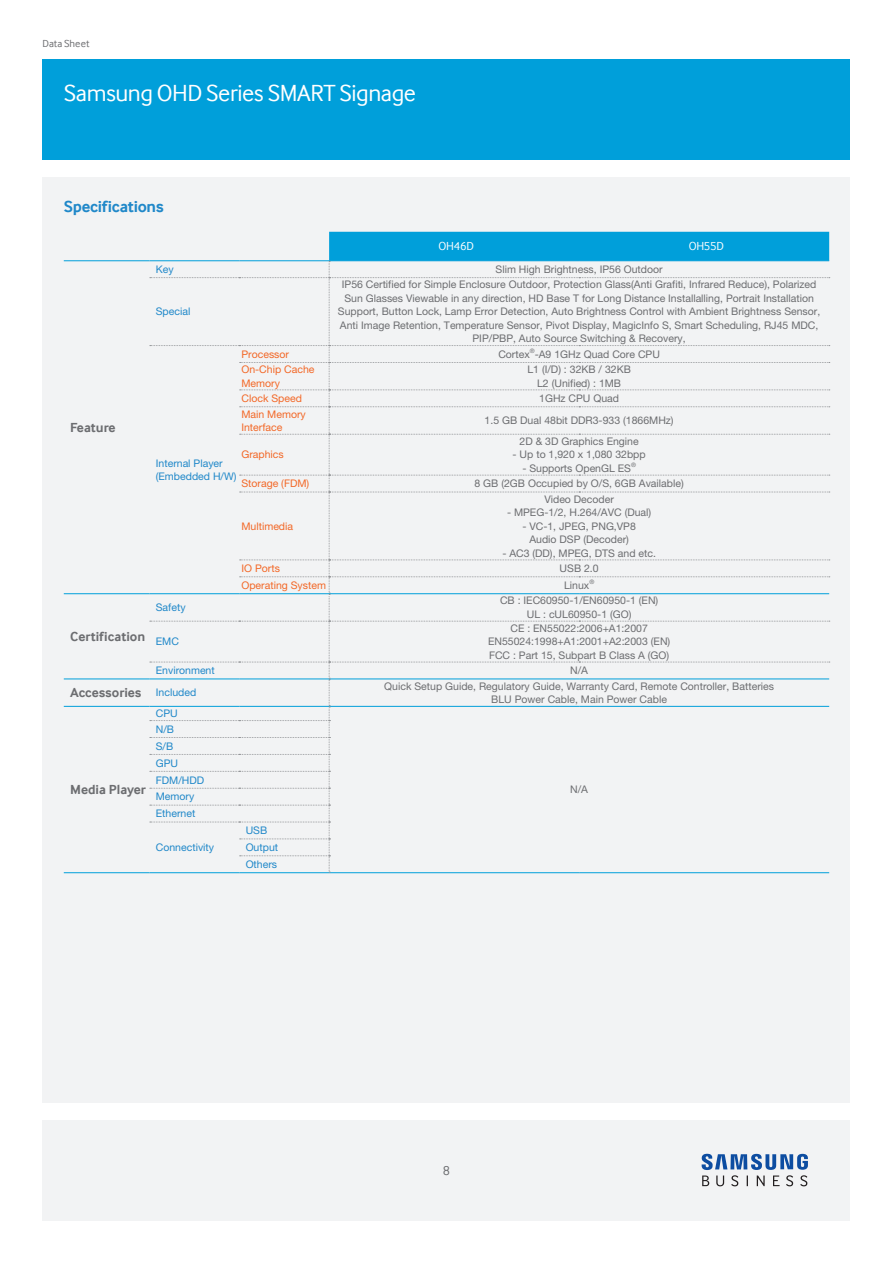
<style>
.page{position:relative;width:893px;height:1263px;background:#fff}
.page>*{position:absolute;margin:0;border:0;box-sizing:border-box;transform-origin:0 0}
.Header__inner_pages{font:24px "Samsung Inter Face";letter-spacing:-.02em;color:#fff}
.Heading_1{font:700 16.5px "Samsung Inter Face";letter-spacing:-.015em;color:#2088c9}
.Table_head_level_1{font:700 13.5px "Samsung Inter Face";color:#6c6d70}
.t1{font:13.5px "Samsung Inter Face";color:#6c6d70}
.Table_Head{font:12px "Samsung Inter Face";letter-spacing:-.02em;color:#fff}
.Table_Body{font:10.5px/13.5px "Helvetica Neue LT Pro";color:#6c6d70;text-align:center}
.Table_head_level_2{font:10.5px/13.5px "Helvetica Neue LT Pro";color:#2088c9}
.Table_head_level_3{font:10.5px/13.5px "Helvetica Neue LT Pro";color:#f36827}
.t2{font:10.5px "Samsung Inter Face";letter-spacing:.005em;color:#6c6d70}
.Table_Body-2{font:6.15px "Helvetica Neue LT Pro";color:#6c6d70}
</style>
<div class="page">
<div style="left:43px;top:1120px;width:807px;height:100px;background:#f2f3f4"></div>
<div style="left:43px;top:60px;width:807px;height:100px;background:#009fda"></div>
<div style="left:43px;top:177px;width:807px;height:926px;background:#f2f3f4"></div>
<svg style="left:702px;top:1154px;width:106px;height:32px"></svg>
<hr style="left:64px;top:260px;width:85px;height:1px;background:#009fda">
<hr style="left:149px;top:260px;width:90px;height:1px;background:#009fda">
<hr style="left:64px;top:593px;width:85px;height:1px;background:#009fda">
<hr style="left:149px;top:593px;width:90px;height:1px;background:#009fda">
<hr style="left:64px;top:678px;width:85px;height:1px;background:#009fda">
<hr style="left:149px;top:678px;width:90px;height:1px;background:#009fda">
<hr style="left:64px;top:706px;width:85px;height:1px;background:#009fda">
<hr style="left:149px;top:706px;width:90px;height:1px;background:#009fda">
<hr style="left:64px;top:872px;width:85px;height:1px;background:#009fda">
<hr style="left:149px;top:872px;width:90px;height:1px;background:#009fda">
<hr style="left:239px;top:872px;width:90px;height:1px;background:#009fda">
<hr style="left:329px;top:872px;width:250px;height:1px;background:#009fda">
<hr style="left:579px;top:872px;width:250px;height:1px;background:#009fda">
<svg style="left:150px;top:232px;width:680px;height:640px"></svg>
<p class="t2" style="left:43px;top:38px;width:48px">Data Sheet</p>
<p class="Header__inner_pages" style="left:64px;top:79px;width:354px">Samsung OHD Series SMART Signage</p>
<p class="Heading_1" style="left:64px;top:197px;width:102px">Specifications</p>
<p class="Table_Head" style="left:439px;top:239px;width:37px">OH46D</p>
<p class="Table_Head" style="left:689px;top:239px;width:37px">OH55D</p>
<p class="Table_head_level_1" style="left:70px;top:419px;width:47px">Feature</p>
<p class="Table_head_level_1" style="left:70px;top:628px;width:77px">Certification</p>
<p class="Table_head_level_2" style="left:156px;top:262px;width:19px">Key</p>
<p class="Table_Body" style="left:496px;top:262px;width:169px">Slim High Brightness, IP56 Outdoor</p>
<p class="Table_head_level_2" style="left:156px;top:305px;width:36px">Special</p>
<p class="Table_Body" style="left:338px;top:278px;width:484px">IP56 Certified for Simple Enclosure Outdoor, Protection Glass(Anti Grafiti, Infrared Reduce), Polarized Sun Glasses Viewable in any direction, HD Base T for Long Distance Installalling, Portrait Installation Support, Button Lock, Lamp Error Detection, Auto Brightness Control with Ambient Brightness Sensor, Anti Image Retention, Temperature Sensor, Pivot Display, MagicInfo S, Smart Scheduling, RJ45 MDC, PIP/PBP, Auto Source Switching &amp; Recovery,</p>
<p class="Table_head_level_3" style="left:241px;top:347px;width:49px">Processor</p>
<p class="Table_Body" style="left:498px;top:347px;width:33px">Cortex</p>
<p class="Table_Body-2" style="left:530px;top:347px;width:6px">®</p>
<p class="Table_Body" style="left:535px;top:347px;width:127px">-A9 1GHz Quad Core CPU</p>
<p class="Table_head_level_3" style="left:241px;top:363px;width:75px">On-Chip Cache<br>Memory</p>
<p class="Table_Body" style="left:527px;top:363px;width:105px">L1 (I/D) : 32KB / 32KB<br>L2 (Unified) : 1MB</p>
<p class="Table_head_level_3" style="left:241px;top:391px;width:62px">Clock Speed</p>
<p class="Table_Body" style="left:539px;top:391px;width:81px">1GHz CPU Quad</p>
<p class="Table_head_level_3" style="left:241px;top:407px;width:66px">Main Memory<br>Interface</p>
<p class="Table_Body" style="left:485px;top:414px;width:191px">1.5 GB Dual 48bit DDR3-933 (1866MHz)</p>
<p class="Table_head_level_3" style="left:241px;top:448px;width:44px">Graphics</p>
<p class="Table_Body" style="left:520px;top:434px;width:121px">2D &amp; 3D Graphics Engine</p>
<p class="Table_Body" style="left:513px;top:448px;width:135px">- Up to 1,920 x 1,080 32bpp</p>
<p class="Table_Body" style="left:522px;top:461px;width:110px">- Supports OpenGL ES</p>
<p class="Table_Body-2" style="left:631px;top:461px;width:6px">®</p>
<p class="Table_head_level_2" style="left:156px;top:456px;width:82px">Internal Player (Embedded H/W)</p>
<p class="Table_head_level_3" style="left:241px;top:477px;width:69px">Storage (FDM)</p>
<p class="Table_Body" style="left:474px;top:477px;width:211px">8 GB (2GB Occupied by O/S, 6GB Available)</p>
<p class="Table_head_level_3" style="left:241px;top:519px;width:53px">Multimedia</p>
<p class="Table_Body" style="left:544px;top:492px;width:71px">Video Decoder</p>
<p class="Table_Body" style="left:507px;top:506px;width:146px">- MPEG-1/2, H.264/AVC (Dual)</p>
<p class="Table_Body" style="left:522px;top:519px;width:115px">- VC-1, JPEG, PNG,VP8<br>Audio DSP (Decoder)</p>
<p class="Table_Body" style="left:502px;top:546px;width:155px">- AC3 (DD), MPEG, DTS and etc.</p>
<p class="Table_head_level_3" style="left:241px;top:561px;width:40px">IO Ports</p>
<p class="Table_Body" style="left:560px;top:561px;width:41px">USB 2.0</p>
<p class="Table_head_level_3" style="left:241px;top:578px;width:86px">Operating System</p>
<p class="Table_Body" style="left:564px;top:578px;width:27px">Linux</p>
<p class="Table_Body-2" style="left:589px;top:578px;width:6px">®</p>
<p class="Table_head_level_2" style="left:156px;top:600px;width:31px">Safety</p>
<p class="Table_Body" style="left:500px;top:594px;width:160px">CB : IEC60950-1/EN60950-1 (EN)<br>UL : cUL60950-1 (GO)</p>
<p class="Table_head_level_2" style="left:156px;top:635px;width:25px">EMC</p>
<p class="Table_Body" style="left:488px;top:621px;width:184px">CE : EN55022:2006+A1:2007<br>EN55024:1998+A1:2001+A2:2003 (EN)<br>FCC : Part 15, Subpart B Class A (GO)</p>
<p class="Table_head_level_2" style="left:156px;top:664px;width:60px">Environment</p>
<p class="Table_Body" style="left:570px;top:664px;width:19px">N/A</p>
<p class="Table_head_level_1" style="left:70px;top:685px;width:73px">Accessories</p>
<p class="Table_head_level_2" style="left:156px;top:686px;width:42px">Included</p>
<p class="Table_Body" style="left:384px;top:679px;width:391px">Quick Setup Guide, Regulatory Guide, Warranty Card, Remote Controller, Batteries<br>BLU Power Cable, Main Power Cable</p>
<p class="Table_head_level_1" style="left:70px;top:781px;width:77px">Media Player</p>
<p class="Table_head_level_2" style="left:156px;top:707px;width:23px">CPU</p>
<p class="Table_head_level_2" style="left:156px;top:722px;width:20px">N/B</p>
<p class="Table_head_level_2" style="left:156px;top:739px;width:19px">S/B</p>
<p class="Table_head_level_2" style="left:156px;top:756px;width:24px">GPU</p>
<p class="Table_head_level_2" style="left:156px;top:773px;width:50px">FDM/HDD</p>
<p class="Table_head_level_2" style="left:156px;top:790px;width:40px">Memory</p>
<p class="Table_head_level_2" style="left:156px;top:807px;width:41px">Ethernet</p>
<p class="Table_head_level_2" style="left:156px;top:840px;width:60px">Connectivity</p>
<p class="Table_head_level_2" style="left:246px;top:823px;width:23px">USB</p>
<p class="Table_head_level_2" style="left:246px;top:840px;width:34px">Output</p>
<p class="Table_head_level_2" style="left:246px;top:857px;width:33px">Others</p>
<p class="Table_Body" style="left:570px;top:783px;width:19px">N/A</p>
<p class="t1" style="left:443px;top:1162px;width:9px">8</p>
</div>
